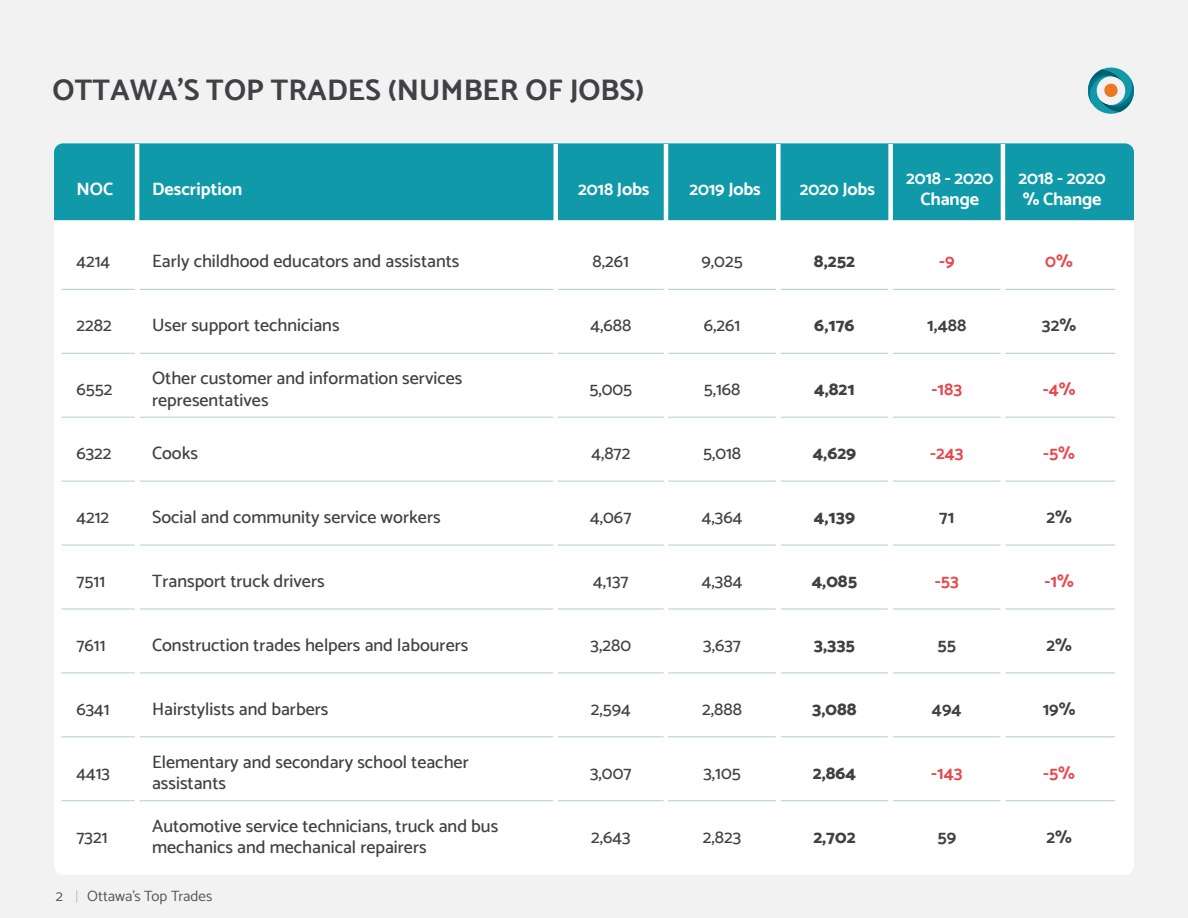
<style>
.page{position:relative;width:1188px;height:918px;background:#f2f2f2}
.page>*{position:absolute;margin:0;border:0;box-sizing:border-box;transform-origin:0 0}
.t1{font:700 30px "Catamaran";color:#414042}
.t2{font:500 18px/21.6px "Catamaran";color:#414042}
.t3{font:700 18px/21.6px "Catamaran";letter-spacing:-.01em;color:#fff;text-align:center}
.t4{font:800 18px "Catamaran";color:#414042}
.t5{font:700 18px "Catamaran";color:#e7484e}
.t6{font:700 18px "Catamaran";color:#414042}
.t7{font:15px "Catamaran";color:#565659}
</style>
<div class="page">
<svg style="left:76px;top:890px;width:1px;height:13px"></svg>
<div style="left:54px;top:151px;width:1080px;height:724px;background:#fff;border-radius:9px"></div>
<div style="left:54px;top:143px;width:1080px;height:77px;background:#109aa9"></div>
<hr style="left:62px;top:289px;width:73px;height:1px;background:#b8d3da">
<hr style="left:139px;top:289px;width:415px;height:1px;background:#b8d3da">
<hr style="left:558px;top:289px;width:106px;height:1px;background:#b8d3da">
<hr style="left:668px;top:289px;width:108px;height:1px;background:#b8d3da">
<hr style="left:781px;top:289px;width:107px;height:1px;background:#b8d3da">
<hr style="left:893px;top:289px;width:108px;height:1px;background:#b8d3da">
<hr style="left:1005px;top:289px;width:110px;height:1px;background:#b8d3da">
<hr style="left:62px;top:353px;width:73px;height:1px;background:#b8d3da">
<hr style="left:139px;top:353px;width:415px;height:1px;background:#b8d3da">
<hr style="left:558px;top:353px;width:106px;height:1px;background:#b8d3da">
<hr style="left:668px;top:353px;width:108px;height:1px;background:#b8d3da">
<hr style="left:781px;top:353px;width:107px;height:1px;background:#b8d3da">
<hr style="left:893px;top:353px;width:108px;height:1px;background:#b8d3da">
<hr style="left:1005px;top:353px;width:110px;height:1px;background:#b8d3da">
<hr style="left:62px;top:417px;width:73px;height:1px;background:#b8d3da">
<hr style="left:139px;top:417px;width:415px;height:1px;background:#b8d3da">
<hr style="left:558px;top:417px;width:106px;height:1px;background:#b8d3da">
<hr style="left:668px;top:417px;width:108px;height:1px;background:#b8d3da">
<hr style="left:781px;top:417px;width:107px;height:1px;background:#b8d3da">
<hr style="left:893px;top:417px;width:108px;height:1px;background:#b8d3da">
<hr style="left:1005px;top:417px;width:110px;height:1px;background:#b8d3da">
<hr style="left:62px;top:481px;width:73px;height:1px;background:#b8d3da">
<hr style="left:139px;top:481px;width:415px;height:1px;background:#b8d3da">
<hr style="left:558px;top:481px;width:106px;height:1px;background:#b8d3da">
<hr style="left:668px;top:481px;width:108px;height:1px;background:#b8d3da">
<hr style="left:781px;top:481px;width:107px;height:1px;background:#b8d3da">
<hr style="left:893px;top:481px;width:108px;height:1px;background:#b8d3da">
<hr style="left:1005px;top:481px;width:110px;height:1px;background:#b8d3da">
<hr style="left:62px;top:544px;width:73px;height:2px;background:#b8d3da">
<hr style="left:139px;top:544px;width:415px;height:2px;background:#b8d3da">
<hr style="left:558px;top:544px;width:106px;height:2px;background:#b8d3da">
<hr style="left:668px;top:544px;width:108px;height:2px;background:#b8d3da">
<hr style="left:781px;top:544px;width:107px;height:2px;background:#b8d3da">
<hr style="left:893px;top:544px;width:108px;height:2px;background:#b8d3da">
<hr style="left:1005px;top:544px;width:110px;height:2px;background:#b8d3da">
<hr style="left:62px;top:608px;width:73px;height:2px;background:#b8d3da">
<hr style="left:139px;top:608px;width:415px;height:2px;background:#b8d3da">
<hr style="left:558px;top:608px;width:106px;height:2px;background:#b8d3da">
<hr style="left:668px;top:608px;width:108px;height:2px;background:#b8d3da">
<hr style="left:781px;top:608px;width:107px;height:2px;background:#b8d3da">
<hr style="left:893px;top:608px;width:108px;height:2px;background:#b8d3da">
<hr style="left:1005px;top:608px;width:110px;height:2px;background:#b8d3da">
<hr style="left:62px;top:672px;width:73px;height:1px;background:#b8d3da">
<hr style="left:139px;top:672px;width:415px;height:1px;background:#b8d3da">
<hr style="left:558px;top:672px;width:106px;height:1px;background:#b8d3da">
<hr style="left:668px;top:672px;width:108px;height:1px;background:#b8d3da">
<hr style="left:781px;top:672px;width:107px;height:1px;background:#b8d3da">
<hr style="left:893px;top:672px;width:108px;height:1px;background:#b8d3da">
<hr style="left:1005px;top:672px;width:110px;height:1px;background:#b8d3da">
<hr style="left:62px;top:736px;width:73px;height:1px;background:#b8d3da">
<hr style="left:139px;top:736px;width:415px;height:1px;background:#b8d3da">
<hr style="left:558px;top:736px;width:106px;height:1px;background:#b8d3da">
<hr style="left:668px;top:736px;width:108px;height:1px;background:#b8d3da">
<hr style="left:781px;top:736px;width:107px;height:1px;background:#b8d3da">
<hr style="left:893px;top:736px;width:108px;height:1px;background:#b8d3da">
<hr style="left:1005px;top:736px;width:110px;height:1px;background:#b8d3da">
<hr style="left:62px;top:800px;width:73px;height:1px;background:#b8d3da">
<hr style="left:139px;top:800px;width:415px;height:1px;background:#b8d3da">
<hr style="left:558px;top:800px;width:106px;height:1px;background:#b8d3da">
<hr style="left:668px;top:800px;width:108px;height:1px;background:#b8d3da">
<hr style="left:781px;top:800px;width:107px;height:1px;background:#b8d3da">
<hr style="left:893px;top:800px;width:108px;height:1px;background:#b8d3da">
<hr style="left:1005px;top:800px;width:110px;height:1px;background:#b8d3da">
<hr style="left:554px;top:144px;width:4px;height:81px;background:#fff">
<hr style="left:664px;top:144px;width:4px;height:81px;background:#fff">
<div style="left:776px;top:144px;width:5px;height:81px;background:#fff"></div>
<div style="left:888px;top:144px;width:5px;height:81px;background:#fff"></div>
<hr style="left:1001px;top:144px;width:4px;height:81px;background:#fff">
<hr style="left:135px;top:144px;width:4px;height:81px;background:#fff">
<svg style="left:1087px;top:67px;width:47px;height:47px"></svg>
<p class="t1" style="left:53px;top:67px;width:593px">OTTAWA’S TOP TRADES (NUMBER OF JOBS)</p>
<p class="t3" style="left:76px;top:177px;width:38px">NOC</p>
<p class="t3" style="left:152px;top:177px;width:92px">Description</p>
<p class="t3" style="left:578px;top:177px;width:73px">2018 Jobs</p>
<p class="t3" style="left:689px;top:177px;width:73px">2019 Jobs</p>
<p class="t3" style="left:800px;top:177px;width:77px">2020 Jobs</p>
<p class="t3" style="left:906px;top:167px;width:89px">2018 - 2020<br>Change</p>
<p class="t3" style="left:1019px;top:167px;width:89px;text-align:left">2018 - 2020 % Change</p>
<p class="t2" style="left:76px;top:250px;width:35px">4214</p>
<p class="t2" style="left:152px;top:250px;width:309px">Early childhood educators and assistants</p>
<p class="t2" style="left:593px;top:250px;width:38px">8,261</p>
<p class="t2" style="left:702px;top:250px;width:43px">9,025</p>
<p class="t4" style="left:814px;top:248px;width:43px">8,252</p>
<p class="t5" style="left:939px;top:248px;width:17px">-9</p>
<p class="t5" style="left:1045px;top:248px;width:29px">0%</p>
<p class="t2" style="left:76px;top:314px;width:37px">2282</p>
<p class="t2" style="left:152px;top:314px;width:189px">User support technicians</p>
<p class="t2" style="left:590px;top:314px;width:42px">4,688</p>
<p class="t2" style="left:704px;top:314px;width:38px">6,261</p>
<p class="t4" style="left:814px;top:311px;width:42px">6,176</p>
<p class="t6" style="left:927px;top:311px;width:41px">1,488</p>
<p class="t6" style="left:1042px;top:311px;width:36px">32%</p>
<p class="t2" style="left:76px;top:378px;width:38px">6552</p>
<p class="t2" style="left:152px;top:367px;width:312px">Other customer and information services representatives</p>
<p class="t2" style="left:589px;top:378px;width:44px">5,005</p>
<p class="t2" style="left:704px;top:378px;width:38px">5,168</p>
<p class="t4" style="left:814px;top:375px;width:42px">4,821</p>
<p class="t5" style="left:932px;top:375px;width:32px">-183</p>
<p class="t5" style="left:1043px;top:375px;width:34px">-4%</p>
<p class="t2" style="left:76px;top:442px;width:37px">6322</p>
<p class="t2" style="left:152px;top:442px;width:48px">Cooks</p>
<p class="t2" style="left:591px;top:442px;width:41px">4,872</p>
<p class="t2" style="left:703px;top:442px;width:40px">5,018</p>
<p class="t4" style="left:813px;top:439px;width:45px">4,629</p>
<p class="t5" style="left:930px;top:439px;width:35px">-243</p>
<p class="t5" style="left:1043px;top:439px;width:33px">-5%</p>
<p class="t2" style="left:76px;top:506px;width:34px">4212</p>
<p class="t2" style="left:152px;top:506px;width:290px">Social and community service workers</p>
<p class="t2" style="left:590px;top:506px;width:43px">4,067</p>
<p class="t2" style="left:702px;top:506px;width:42px">4,364</p>
<p class="t4" style="left:814px;top:503px;width:43px">4,139</p>
<p class="t6" style="left:939px;top:503px;width:17px">71</p>
<p class="t6" style="left:1046px;top:503px;width:27px">2%</p>
<p class="t2" style="left:76px;top:570px;width:30px">7511</p>
<p class="t2" style="left:152px;top:570px;width:174px">Transport truck drivers</p>
<p class="t2" style="left:593px;top:570px;width:37px">4,137</p>
<p class="t2" style="left:702px;top:570px;width:42px">4,384</p>
<p class="t4" style="left:812px;top:567px;width:47px">4,085</p>
<p class="t5" style="left:935px;top:567px;width:25px">-53</p>
<p class="t5" style="left:1044px;top:567px;width:31px">-1%</p>
<p class="t2" style="left:76px;top:634px;width:31px">7611</p>
<p class="t2" style="left:152px;top:634px;width:318px">Construction trades helpers and labourers</p>
<p class="t2" style="left:591px;top:634px;width:42px">3,280</p>
<p class="t2" style="left:703px;top:634px;width:39px">3,637</p>
<p class="t4" style="left:814px;top:631px;width:43px">3,335</p>
<p class="t6" style="left:938px;top:631px;width:20px">55</p>
<p class="t6" style="left:1046px;top:631px;width:27px">2%</p>
<p class="t2" style="left:76px;top:697px;width:35px">6341</p>
<p class="t2" style="left:152px;top:697px;width:178px">Hairstylists and barbers</p>
<p class="t2" style="left:591px;top:697px;width:42px">2,594</p>
<p class="t2" style="left:702px;top:697px;width:41px">2,888</p>
<p class="t4" style="left:812px;top:695px;width:46px">3,088</p>
<p class="t6" style="left:932px;top:695px;width:31px">494</p>
<p class="t6" style="left:1043px;top:695px;width:34px">19%</p>
<p class="t2" style="left:76px;top:761px;width:35px">4413</p>
<p class="t2" style="left:76px;top:825px;width:33px">7321</p>
<p class="t2" style="left:152px;top:751px;width:318px">Elementary and secondary school teacher</p>
<p class="t2" style="left:152px;top:772px;width:75px">assistants</p>
<p class="t2" style="left:152px;top:814px;width:348px">Automotive service technicians, truck and bus mechanics and mechanical repairers</p>
<p class="t7" style="left:56px;top:885px;width:9px">2</p>
<p class="t7" style="left:87px;top:885px;width:127px">Ottawa’s Top Trades</p>
<p class="t2" style="left:590px;top:761px;width:43px">3,007</p>
<p class="t2" style="left:703px;top:761px;width:39px">3,105</p>
<p class="t4" style="left:813px;top:759px;width:45px">2,864</p>
<p class="t5" style="left:931px;top:759px;width:33px">-143</p>
<p class="t5" style="left:1043px;top:759px;width:33px">-5%</p>
<p class="t2" style="left:591px;top:825px;width:41px">2,643</p>
<p class="t2" style="left:703px;top:825px;width:40px">2,823</p>
<p class="t4" style="left:813px;top:823px;width:44px">2,702</p>
<p class="t6" style="left:937px;top:823px;width:20px">59</p>
<p class="t6" style="left:1046px;top:823px;width:27px">2%</p>
</div>
